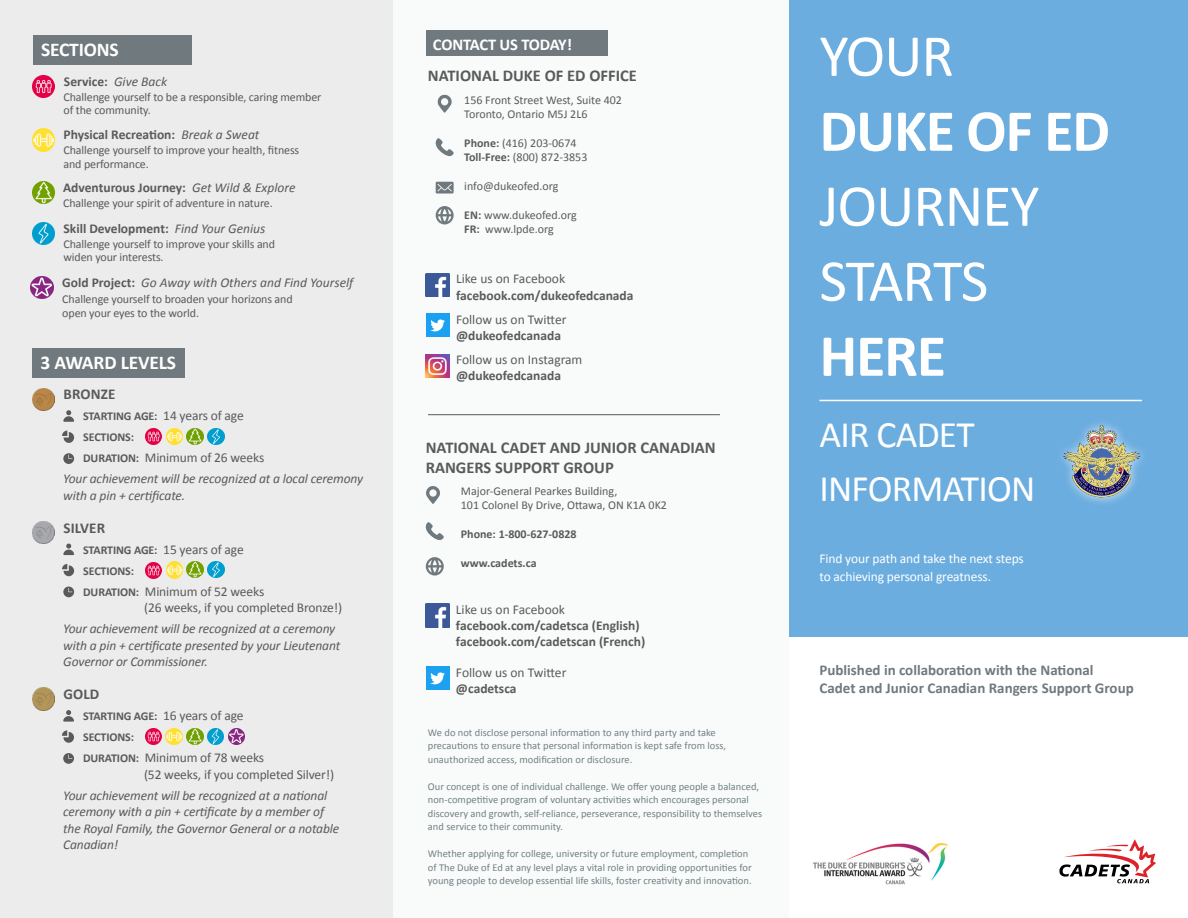
<style>
.page{position:relative;width:1188px;height:918px;background:#fff}
.page>*{position:absolute;margin:0;border:0;box-sizing:border-box;transform-origin:0 0}
.t1{font:60px/75px "Calibri";letter-spacing:-.02em;color:#fff}
.t2{font:700 60px "Calibri";letter-spacing:-.02em;color:#fff}
.t3{font:37.5px/54px "Calibri";letter-spacing:-.02em;color:#fff}
.t4{font:700 19.5px "Calibri";letter-spacing:-.01em;color:#fff}
.t5{font:700 16.5px/19.8px "Calibri";color:#5a5a5a}
.t6{font:700 16.5px "Calibri";letter-spacing:-.015em;color:#fff}
.t7{font:700 15px/18px "Calibri";color:#6f797e}
.t8{font:700 15px "Calibri";letter-spacing:.01em;color:#5a5a5a}
.t9{font:italic 13.5px/16.5px "Calibri";letter-spacing:-.01em;color:#5a5a5a}
.t10{font:700 13.5px/16.2px "Calibri";color:#5a5a5a}
.t11{font:13.5px/16.5px "Calibri";letter-spacing:-.01em;color:#5a5a5a}
.t12{font:13.5px/18px "Calibri";letter-spacing:-.01em;color:#fff}
.t13{font:12px/13.5px "Calibri";letter-spacing:-.01em;color:#5a5a5a}
.t14{font:700 12px/21px "Calibri";letter-spacing:-.01em;color:#5a5a5a}
.t15{font:10.5px/13.5px "Calibri";color:#718082}
.s1{font-weight:400;font-style:italic}
.s2{font-weight:700;font-style:normal}
.s3{font-weight:400;font-size:13.5px}
.s4{font-weight:700;font-style:normal;font-size:12px}
.s5{font-style:normal}
.s6{font-weight:700;font-size:12px}
.s7{font-weight:700}
</style>
<div class="page">
<div style="left:788px;top:0;width:400px;height:636px;background:#6caddf"></div>
<hr style="left:819px;top:400px;width:323px;height:1px;background:#fff">
<img style="left:1063px;top:425px;width:77px;height:73px">
<svg style="left:1059px;top:839px;width:97px;height:44px"></svg>
<img style="left:813px;top:842px;width:135px;height:43px">
<div style="left:0;top:0;width:393px;height:918px;background:#ececec"></div>
<img style="left:32px;top:75px;width:22px;height:23px">
<img style="left:32px;top:129px;width:22px;height:22px">
<img style="left:32px;top:182px;width:22px;height:22px">
<img style="left:32px;top:222px;width:22px;height:23px">
<img style="left:31px;top:277px;width:22px;height:22px">
<div style="left:33px;top:36px;width:158px;height:29px;background:#6f797e"></div>
<div style="left:32px;top:348px;width:153px;height:29px;background:#6f797e"></div>
<img style="left:32px;top:388px;width:22px;height:22px">
<svg style="left:63px;top:410px;width:11px;height:12px"></svg>
<svg style="left:62px;top:431px;width:12px;height:12px"></svg>
<img style="left:145px;top:429px;width:16px;height:16px">
<img style="left:166px;top:429px;width:16px;height:16px">
<img style="left:187px;top:429px;width:16px;height:16px">
<img style="left:208px;top:429px;width:16px;height:16px">
<svg style="left:63px;top:453px;width:11px;height:11px"></svg>
<img style="left:208px;top:562px;width:16px;height:16px">
<img style="left:32px;top:521px;width:22px;height:23px">
<img style="left:187px;top:562px;width:16px;height:16px">
<svg style="left:63px;top:544px;width:11px;height:11px"></svg>
<svg style="left:62px;top:564px;width:12px;height:12px"></svg>
<img style="left:145px;top:562px;width:16px;height:16px">
<img style="left:166px;top:562px;width:16px;height:16px">
<svg style="left:63px;top:587px;width:11px;height:10px"></svg>
<img style="left:32px;top:688px;width:22px;height:22px">
<img style="left:187px;top:728px;width:16px;height:16px">
<img style="left:208px;top:728px;width:16px;height:16px">
<svg style="left:63px;top:710px;width:11px;height:12px"></svg>
<svg style="left:62px;top:730px;width:12px;height:13px"></svg>
<img style="left:145px;top:729px;width:16px;height:16px">
<img style="left:166px;top:728px;width:16px;height:17px">
<svg style="left:63px;top:753px;width:11px;height:11px"></svg>
<img style="left:229px;top:728px;width:16px;height:16px">
<div style="left:393px;top:0;width:395px;height:918px;background:#f9fbfb"></div>
<img style="left:426px;top:273px;width:23px;height:24px">
<div style="left:426px;top:314px;width:23px;height:23px;background:#1ca1f2"></div>
<svg style="left:430px;top:319px;width:15px;height:12px"></svg>
<img style="left:426px;top:354px;width:23px;height:24px">
<div style="left:426px;top:30px;width:181px;height:25px;background:#6f797e"></div>
<svg style="left:437px;top:94px;width:15px;height:19px"></svg>
<svg style="left:435px;top:138px;width:19px;height:18px"></svg>
<svg style="left:436px;top:182px;width:18px;height:12px"></svg>
<svg style="left:436px;top:206px;width:18px;height:18px"></svg>
<svg style="left:426px;top:486px;width:14px;height:18px"></svg>
<svg style="left:425px;top:522px;width:19px;height:18px"></svg>
<svg style="left:426px;top:557px;width:18px;height:19px"></svg>
<img style="left:426px;top:604px;width:23px;height:23px">
<div style="left:426px;top:667px;width:23px;height:23px;background:#1ca1f2"></div>
<svg style="left:430px;top:672px;width:15px;height:12px"></svg>
<hr style="left:428px;top:414px;width:292px;height:1px;background:#5a5a5a">
<h3 class="t4" style="left:41px;top:38px;width:79px">SECTIONS</h3>
<p class="t10" style="left:64px;top:72px;width:105px">Service: <span class="s1">Give Back</span></p>
<p class="t13" style="left:64px;top:89px;width:259px">Challenge yourself to be a responsible, caring member of the community.</p>
<p class="t10" style="left:64px;top:126px;width:197px">Physical Recreation: <span class="s1">Break a Sweat</span></p>
<p class="t13" style="left:64px;top:143px;width:237px">Challenge yourself to improve your health, fitness and performance.</p>
<p class="t10" style="left:63px;top:179px;width:234px">Adventurous Journey: <span class="s1">Get Wild &amp; Explore</span></p>
<p class="t13" style="left:63px;top:196px;width:211px">Challenge your spirit of adventure in nature.</p>
<p class="t10" style="left:64px;top:219px;width:203px">Skill Development: <span class="s1">Find Your Genius</span></p>
<p class="t13" style="left:64px;top:236px;width:213px">Challenge yourself to improve your skills and widen your interests.</p>
<p class="t9" style="left:62px;top:273px;width:293px"><span class="s2">Gold Project:</span> Go Away with Others and Find Yourself</p>
<p class="t13" style="left:62px;top:292px;width:232px">Challenge yourself to broaden your horizons and open your eyes to the world.</p>
<h3 class="t4" style="left:41px;top:350px;width:137px">3 AWARD LEVELS</h3>
<h3 class="t8" style="left:64px;top:385px;width:53px">BRONZE</h3>
<p class="t14" style="left:83px;top:405px;width:162px">STARTING AGE: <span class="s3">14 years of age<br></span>SECTIONS:</p>
<p class="t9" style="left:63px;top:447px;width:301px;line-height:21px;text-indent:20px"><span class="s4">DURATION:</span> <span class="s5">Minimum of 26 weeks<br></span>Your achievement will be recognized at a local ceremony</p>
<p class="t9" style="left:63px;top:486px;width:124px">with a pin + certificate.</p>
<h3 class="t8" style="left:64px;top:518px;width:43px">SILVER</h3>
<p class="t14" style="left:83px;top:539px;width:162px">STARTING AGE: <span class="s3">15 years of age<br></span>SECTIONS:</p>
<p class="t11" style="left:144px;top:582px;width:200px;text-indent:-61px"><span class="s6">DURATION:</span> Minimum of 52 weeks<br>(26 weeks, if you completed Bronze!)</p>
<p class="t9" style="left:63px;top:620px;width:278px">Your achievement will be recognized at a ceremony with a pin + certificate presented by your Lieutenant<br>Governor or Commissioner.</p>
<h3 class="t8" style="left:64px;top:685px;width:37px">GOLD</h3>
<p class="t14" style="left:83px;top:705px;width:162px">STARTING AGE: <span class="s3">16 years of age<br></span>SECTIONS:</p>
<p class="t11" style="left:144px;top:749px;width:192px;text-indent:-61px"><span class="s6">DURATION:</span> Minimum of 78 weeks<br>(52 weeks, if you completed Silver!)</p>
<p class="t9" style="left:63px;top:787px;width:278px">Your achievement will be recognized at a national ceremony with a pin + certificate by a member of the Royal Family, the Governor General or a notable Canadian!</p>
<h3 class="t6" style="left:433px;top:34px;width:141px">CONTACT US TODAY!</h3>
<h3 class="t5" style="left:428px;top:65px;width:210px">NATIONAL DUKE OF ED OFFICE</h3>
<p class="t13" style="left:464px;top:92px;width:159px;line-height:14.4px">156 Front Street West, Suite 402<br>Toronto, Ontario M5J 2L6</p>
<p class="t13" style="left:464px;top:135px;width:125px;line-height:14.4px"><span class="s7">Phone:</span> (416) 203-0674<br><span class="s7">Toll-Free:</span> (800) 872-3853</p>
<p class="t13" style="left:464px;top:179px;width:96px">info@dukeofed.org</p>
<p class="t13" style="left:464px;top:207px;width:114px;line-height:14.4px"><span class="s7">EN:</span> www.dukeofed.org<br><span class="s7">FR:</span> www.lpde.org</p>
<p class="t11" style="left:456px;top:270px;width:111px">Like us on Facebook</p>
<p class="t10" style="left:456px;top:286px;width:179px">facebook.com/dukeofedcanada</p>
<p class="t11" style="left:456px;top:310px;width:112px">Follow us on Twitter</p>
<p class="t10" style="left:456px;top:327px;width:106px">@dukeofedcanada</p>
<p class="t11" style="left:456px;top:351px;width:128px">Follow us on Instagram</p>
<p class="t10" style="left:456px;top:367px;width:106px">@dukeofedcanada</p>
<h3 class="t5" style="left:426px;top:437px;width:291px">NATIONAL CADET AND JUNIOR CANADIAN<br>RANGERS SUPPORT GROUP</h3>
<p class="t13" style="left:461px;top:483px;width:208px;line-height:14.4px">Major-General Pearkes Building,<br>101 Colonel By Drive, Ottawa, ON K1A 0K2</p>
<p class="t14" style="left:461px;top:523px;width:117px">Phone: 1-800-627-0828</p>
<p class="t14" style="left:461px;top:552px;width:77px">www.cadets.ca</p>
<p class="t11" style="left:456px;top:600px;width:111px">Like us on Facebook</p>
<p class="t10" style="left:456px;top:617px;width:191px">facebook.com/cadetsca (English) facebook.com/cadetscan (French)</p>
<p class="t11" style="left:456px;top:663px;width:112px">Follow us on Twitter</p>
<p class="t10" style="left:456px;top:680px;width:62px">@cadetsca</p>
<p class="t15" style="left:428px;top:725px;width:300px">We do not disclose personal information to any third party and take precautions to ensure that personal information is kept safe from loss, unauthorized access, modification or disclosure.</p>
<p class="t15" style="left:428px;top:779px;width:336px">Our concept is one of individual challenge. We offer young people a balanced, non-competitive program of voluntary activities which encourages personal discovery and growth, self-reliance, perseverance, responsibility to themselves and service to their community.</p>
<p class="t15" style="left:428px;top:846px;width:325px">Whether applying for college, university or future employment, completion of The Duke of Ed at any level plays a vital role in providing opportunities for young people to develop essential life skills, foster creativity and innovation.</p>
<h1 class="t1" style="left:819px;top:16px;width:136px">YOUR</h1>
<h1 class="t2" style="left:819px;top:94px;width:292px">DUKE OF ED</h1>
<h1 class="t1" style="left:819px;top:166px;width:222px">JOURNEY<br>STARTS</h1>
<h1 class="t2" style="left:819px;top:319px;width:128px">HERE</h1>
<h2 class="t3" style="left:819px;top:406px;width:217px">AIR CADET<br>INFORMATION</h2>
<p class="t12" style="left:819px;top:549px;width:206px">Find your path and take the next steps to achieving personal greatness.</p>
<h3 class="t7" style="left:820px;top:660px;width:316px">Published in collaboration with the National<br>Cadet and Junior Canadian Rangers Support Group</h3>
</div>
